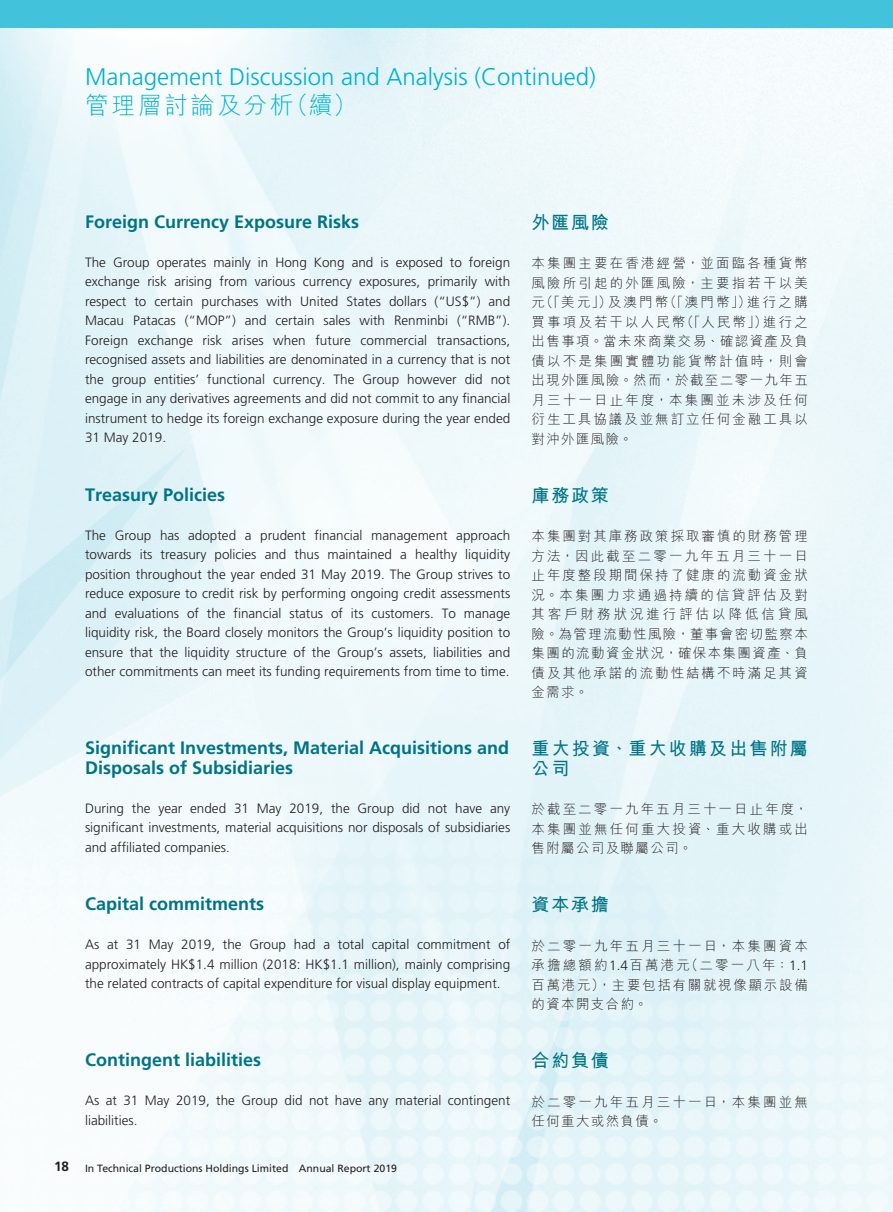
<style>
.page{position:relative;width:893px;height:1212px;background:#fff}
.page>*{position:absolute;margin:0;border:0;box-sizing:border-box;transform-origin:0 0}
.t1{font:300 24px "Frutiger LT Std";color:#00b1d0}
.t2{font:300 24px "M Hei HK";letter-spacing:.1em;color:#00b1d0}
.t3{font:700 18px/19.5px "Frutiger LT Std";color:#007487}
.t4{font:700 18px "M Hei HK";letter-spacing:.1em;color:#007487}
.t5{font:700 18px/19.5px "M Hei HK";letter-spacing:.12em;color:#007487}
.t6{font:300 13.5px/19.5px "Frutiger LT Std";color:#231f20;text-align:justify}
.t7{font:300 13.5px/19.5px "M Hei HK";letter-spacing:.145em;color:#231f20;text-align:justify}
.t8{font:10.5px "Frutiger LT Std";color:#231f20}
.s1{font-weight:700;font-size:13.5px}
.s2{font-family:"Frutiger LT Std"}
</style>
<div class="page">
<div style="left:0;top:0;width:893px;height:28px;background:#42c3db"></div>
<h1 class="t1" style="left:85px;top:63px;width:512px">Management Discussion and Analysis (Continued)</h1>
<h1 class="t2" style="left:85px;top:92px;width:273px">管理層討論及分析（續）</h1>
<h2 class="t3" style="left:85px;top:212px;width:276px">Foreign Currency Exposure Risks</h2>
<p class="t6" style="left:85px;top:252px;width:427px">The Group operates mainly in Hong Kong and is exposed to foreign exchange risk arising from various currency exposures, primarily with respect to certain purchases with United States dollars (“US$”) and Macau Patacas (“MOP”) and certain sales with Renminbi (“RMB”).<br>Foreign exchange risk arises when future commercial transactions, recognised assets and liabilities are denominated in a currency that is not the group entities’ functional currency. The Group however did not engage in any derivatives agreements and did not commit to any financial instrument to hedge its foreign exchange exposure during the year ended 31 May 2019.</p>
<h2 class="t3" style="left:85px;top:485px;width:142px">Treasury Policies</h2>
<p class="t6" style="left:85px;top:525px;width:427px">The Group has adopted a prudent financial management approach towards its treasury policies and thus maintained a healthy liquidity position throughout the year ended 31 May 2019. The Group strives to reduce exposure to credit risk by performing ongoing credit assessments and evaluations of the financial status of its customers. To manage liquidity risk, the Board closely monitors the Group’s liquidity position to ensure that the liquidity structure of the Group’s assets, liabilities and other commitments can meet its funding requirements from time to time.</p>
<h2 class="t3" style="left:85px;top:738px;width:426px">Significant Investments, Material Acquisitions and<br>Disposals of Subsidiaries</h2>
<p class="t6" style="left:85px;top:798px;width:427px">During the year ended 31 May 2019, the Group did not have any significant investments, material acquisitions nor disposals of subsidiaries and affiliated companies.</p>
<h2 class="t3" style="left:85px;top:894px;width:181px">Capital commitments</h2>
<p class="t6" style="left:85px;top:935px;width:427px">As at 31 May 2019, the Group had a total capital commitment of approximately HK$1.4 million (2018: HK$1.1 million), mainly comprising the related contracts of capital expenditure for visual display equipment.</p>
<h2 class="t3" style="left:85px;top:1050px;width:178px">Contingent liabilities</h2>
<p class="t6" style="left:85px;top:1091px;width:427px">As at 31 May 2019, the Group did not have any material contingent liabilities.</p>
<p class="t8" style="left:54px;top:1162px;width:344px"><span class="s1">18</span> In Technical Productions Holdings Limited Annual Report 2019</p>
<h2 class="t4" style="left:531px;top:209px;width:79px">外匯風險</h2>
<p class="t7" style="left:531px;top:253px;width:278px">本集團主要在香港經營，並面臨各種貨幣風險所引起的外匯風險，主要指若干以美元（「美元」）及澳門幣（「澳門幣」）進行之購買事項及若干以人民幣（「人民幣」）進行之出售事項。當未來商業交易、確認資產及負債以不是集團實體功能貨幣計值時，則會出現外匯風險。然而，於截至二零一九年五月三十一日止年度，本集團並未涉及任何衍生工具協議及並無訂立任何金融工具以對沖外匯風險。</p>
<h2 class="t4" style="left:531px;top:482px;width:79px">庫務政策</h2>
<p class="t7" style="left:531px;top:526px;width:278px">本集團對其庫務政策採取審慎的財務管理方法，因此截至二零一九年五月三十一日止年度整段期間保持了健康的流動資金狀況。本集團力求通過持續的信貸評估及對其客戶財務狀況進行評估以降低信貸風險。為管理流動性風險，董事會密切監察本集團的流動資金狀況，確保本集團資產、負債及其他承諾的流動性結構不時滿足其資金需求。</p>
<h2 class="t5" style="left:531px;top:737px;width:278px">重大投資、重大收購及出售附屬公司</h2>
<p class="t7" style="left:531px;top:799px;width:278px">於截至二零一九年五月三十一日止年度，本集團並無任何重大投資、重大收購或出售附屬公司及聯屬公司。</p>
<h2 class="t4" style="left:531px;top:891px;width:79px">資本承擔</h2>
<p class="t7" style="left:531px;top:936px;width:278px">於二零一九年五月三十一日，本集團資本承擔總額約<span class="s2">1.4</span>百萬港元（二零一八年：<span class="s2">1.1</span>百萬港元），主要包括有關就視像顯示設備的資本開支合約。</p>
<h2 class="t4" style="left:531px;top:1047px;width:79px">合約負債</h2>
<p class="t7" style="left:531px;top:1092px;width:278px">於二零一九年五月三十一日，本集團並無任何重大或然負債。</p>
</div>
